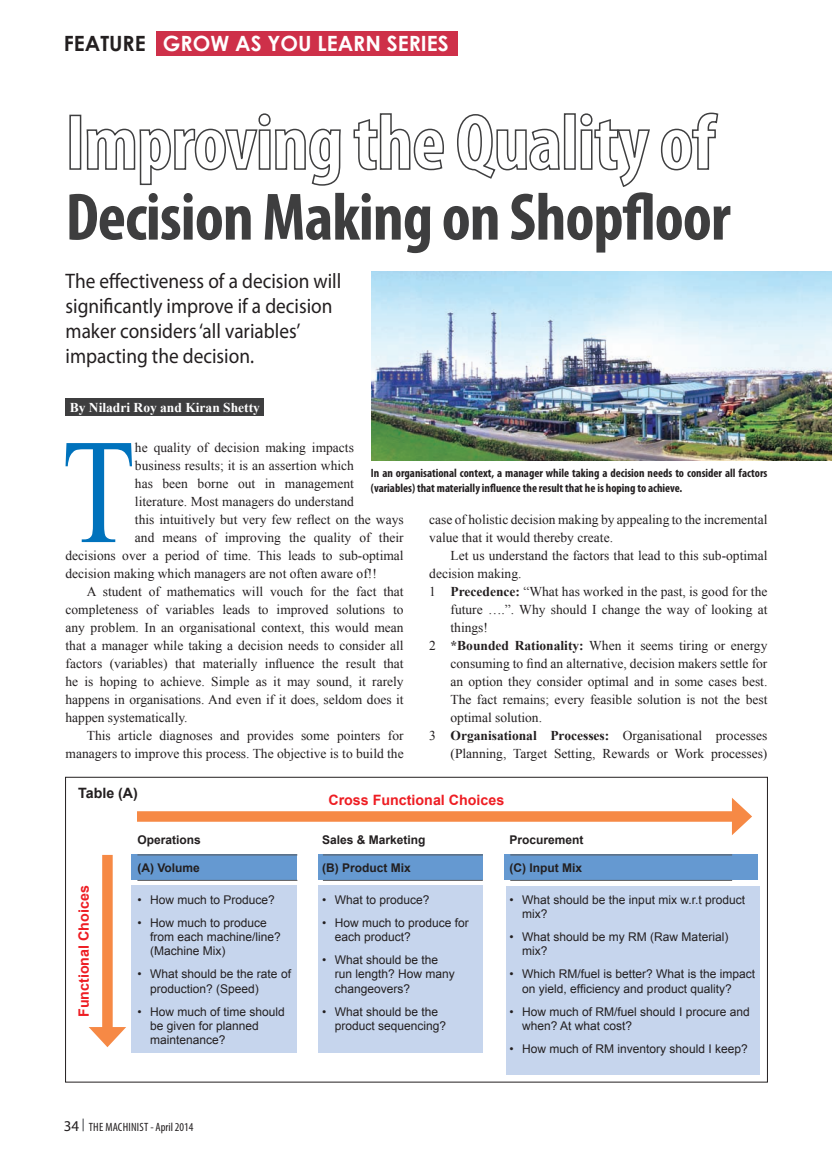
<style>
.page{position:relative;width:833px;height:1165px;background:#fff}
.page>*{position:absolute;margin:0;border:0;box-sizing:border-box;transform-origin:0 0}
.t1{font:149.4px "Times New Roman";color:#0072bc;scale:.8 1}
.t2{font:700 condensed 67.5px "Myriad Pro";letter-spacing:-.015em;color:#3e3e3f}
.t3{font:21px/25.2px "Myriad Pro";color:#231f20;scale:.92 1}
.t4{font:700 21px "Century Gothic";color:#fff}
.t5{font:700 21px "Century Gothic";color:#231f20}
.t6{font:700 14.25px "Arial";color:#ee1d23}
.t7{font:700 14.25px "Arial";color:#231f20}
.t8{font:13.5px/18px "Times New Roman";color:#231f20;text-align:justify}
.t9{font:700 13.5px "Times New Roman";color:#fff}
.t10{font:12px/14.4px "Arial";color:#231f20}
.t11{font:700 condensed 12px/14.4px "Myriad Pro";color:#231f20}
.t12{font:700 12px "Arial";color:#231f20}
.t13{font:condensed 12px "Myriad Pro";letter-spacing:.015em;color:#231f20}
.s1{font-weight:700}
.s2{font-stretch:normal;font-size:15px}
</style>
<div class="page">
<div style="left:156px;top:31px;width:301px;height:25px;background:#ce3049"></div>
<svg style="left:82px;top:1118px;width:2px;height:13px"></svg>
<div style="left:131px;top:854px;width:166px;height:25px;background:#6599d1"></div>
<div style="left:131px;top:885px;width:166px;height:168px;background:#c6d5ed"></div>
<div style="left:319px;top:885px;width:164px;height:168px;background:#c6d5ed"></div>
<div style="left:507px;top:885px;width:253px;height:189px;background:#c6d5ed"></div>
<div style="left:318px;top:854px;width:164px;height:25px;background:#6599d1"></div>
<div style="left:505px;top:854px;width:253px;height:25px;background:#6599d1"></div>
<div style="left:69px;top:115px;width:12px;height:55px;border:2px solid #3e3e3f"></div>
<svg style="left:86px;top:113px;width:255px;height:73px"></svg>
<svg style="left:353px;top:113px;width:91px;height:58px"></svg>
<svg style="left:457px;top:114px;width:103px;height:65px"></svg>
<div style="left:564px;top:113px;width:12px;height:57px;border:2px solid #3e3e3f"></div>
<svg style="left:580px;top:113px;width:70px;height:74px"></svg>
<svg style="left:660px;top:112px;width:59px;height:59px"></svg>
<img style="left:371px;top:272px;width:460px;height:188px">
<div style="left:66px;top:398px;width:198px;height:18px;background:#3e3e3f"></div>
<div style="left:137px;top:811px;width:603px;height:10px;background:#f68945"></div>
<svg style="left:732px;top:798px;width:20px;height:37px"></svg>
<div style="left:102px;top:854px;width:11px;height:180px;background:#f68945"></div>
<svg style="left:89px;top:1026px;width:37px;height:21px"></svg>
<hr style="left:137px;top:854px;width:160px;height:1px;background:#57585a">
<hr style="left:323px;top:854px;width:160px;height:1px;background:#57585a">
<hr style="left:510px;top:854px;width:222px;height:1px;background:#57585a">
<hr style="left:137px;top:879px;width:160px;height:1px;background:#57585a">
<hr style="left:323px;top:879px;width:160px;height:1px;background:#57585a">
<hr style="left:510px;top:879px;width:222px;height:1px;background:#57585a">
<p class="t5" style="left:64px;top:27px;width:83px">FEATURE</p>
<p class="t4" style="left:163px;top:27px;width:287px">GROW AS YOU LEARN SERIES</p>
<p class="t2" style="left:66px;top:175px;width:666px">Decision Making on Shopfloor</p>
<p class="t3" style="left:66px;top:268px;width:301px">The effectiveness of a decision will significantly improve if a decision maker considers ‘all variables’ impacting the decision.</p>
<p class="t9" style="left:70px;top:397px;width:192px">By Niladri Roy and Kiran Shetty</p>
<p class="t1" style="left:62px;top:386px;width:93px">T</p>
<p class="t8" style="left:135px;top:438px;width:220px">he quality of decision making impacts</p>
<p class="t8" style="left:135px;top:456px;width:220px">business results; it is an assertion which</p>
<p class="t8" style="left:135px;top:474px;width:220px">has been borne out in management</p>
<p class="t8" style="left:135px;top:492px;width:220px">literature. Most managers do understand</p>
<p class="t8" style="left:135px;top:510px;width:270px">this intuitively but very few reflect on the ways</p>
<p class="t8" style="left:135px;top:528px;width:270px">and means of improving the quality of their</p>
<p class="t8" style="left:66px;top:546px;width:340px">decisions over a period of time. This leads to sub-optimal</p>
<p class="t8" style="left:66px;top:564px;width:313px">decision making which managers are not often aware of!!</p>
<p class="t8" style="left:66px;top:582px;width:340px;text-indent:21px">A student of mathematics will vouch for the fact that completeness of variables leads to improved solutions to any problem. In an organisational context, this would mean that a manager while taking a decision needs to consider all factors (variables) that materially influence the result that he is hoping to achieve. Simple as it may sound, it rarely happens in organisations. And even if it does, seldom does it happen systematically.</p>
<p class="t8" style="left:66px;top:726px;width:340px;text-align:right">This article diagnoses and provides some pointers for managers to improve this process. The objective is to build the</p>
<p class="t11" style="left:371px;top:465px;width:398px">In an organisational context, a manager while taking a decision needs to consider all factors (variables) that materially influence the result that he is hoping to achieve.</p>
<p class="t8" style="left:429px;top:510px;width:340px">case of holistic decision making by appealing to the incremental value that it would thereby create.</p>
<p class="t8" style="left:429px;top:546px;width:340px;text-indent:21px">Let us understand the factors that lead to this sub-optimal decision making.</p>
<p class="t8" style="left:450px;top:582px;width:318px;text-indent:-21px">1 <span class="s1">Precedence:</span> “What has worked in the past, is good for the future ….”. Why should I change the way of looking at things!</p>
<p class="t8" style="left:450px;top:636px;width:318px;text-indent:-21px">2 <span class="s1">*Bounded Rationality:</span> When it seems tiring or energy consuming to find an alternative, decision makers settle for an option they consider optimal and in some cases best.<br>The fact remains; every feasible solution is not the best optimal solution.</p>
<p class="t8" style="left:429px;top:726px;width:340px;text-align:right">3 <span class="s1">Organisational Processes:</span> Organisational processes (Planning, Target Setting, Rewards or Work processes)</p>
<p class="t7" style="left:78px;top:783px;width:61px">Table (A)</p>
<p class="t6" style="left:74px;top:1016px;width:133px;rotate:-90deg">Functional Choices</p>
<p class="t12" style="left:137px;top:831px;width:65px">Operations</p>
<p class="t12" style="left:137px;top:859px;width:64px">(A) Volume</p>
<p class="t10" style="left:137px;top:892px;width:139px">• How much to Produce?</p>
<p class="t10" style="left:150px;top:915px;width:132px;text-indent:-13px">• How much to produce from each machine/line? (Machine Mix)</p>
<p class="t10" style="left:150px;top:966px;width:142px;text-indent:-13px">• What should be the rate of production? (Speed)</p>
<p class="t10" style="left:150px;top:1004px;width:136px;text-indent:-13px">• How much of time should be given for planned maintenance?</p>
<p class="t13" style="left:64px;top:1119px;width:131px"><span class="s2">34</span> THE MACHINIST - April 2014</p>
<p class="t6" style="left:328px;top:790px;width:177px">Cross Functional Choices</p>
<p class="t12" style="left:322px;top:831px;width:105px">Sales &amp; Marketing</p>
<p class="t12" style="left:509px;top:831px;width:76px">Procurement</p>
<p class="t12" style="left:322px;top:859px;width:90px">(B) Product Mix</p>
<p class="t12" style="left:509px;top:859px;width:74px">(C) Input Mix</p>
<p class="t10" style="left:322px;top:892px;width:109px">• What to produce?</p>
<p class="t10" style="left:335px;top:915px;width:136px;text-indent:-13px">• How much to produce for each product?</p>
<p class="t10" style="left:335px;top:952px;width:122px;text-indent:-13px">• What should be the run length? How many changeovers?</p>
<p class="t10" style="left:335px;top:1004px;width:113px;text-indent:-13px">• What should be the product sequencing?</p>
<p class="t10" style="left:522px;top:892px;width:224px;text-indent:-13px">• What should be the input mix w.r.t product mix?</p>
<p class="t10" style="left:522px;top:929px;width:208px;text-indent:-13px">• What should be my RM (Raw Material) mix?</p>
<p class="t10" style="left:522px;top:966px;width:234px;text-indent:-13px">• Which RM/fuel is better? What is the impact on yield, efficiency and product quality?</p>
<p class="t10" style="left:522px;top:1004px;width:229px;text-indent:-13px">• How much of RM/fuel should I procure and when? At what cost?</p>
<p class="t10" style="left:509px;top:1041px;width:240px">• How much of RM inventory should I keep?</p>
</div>
